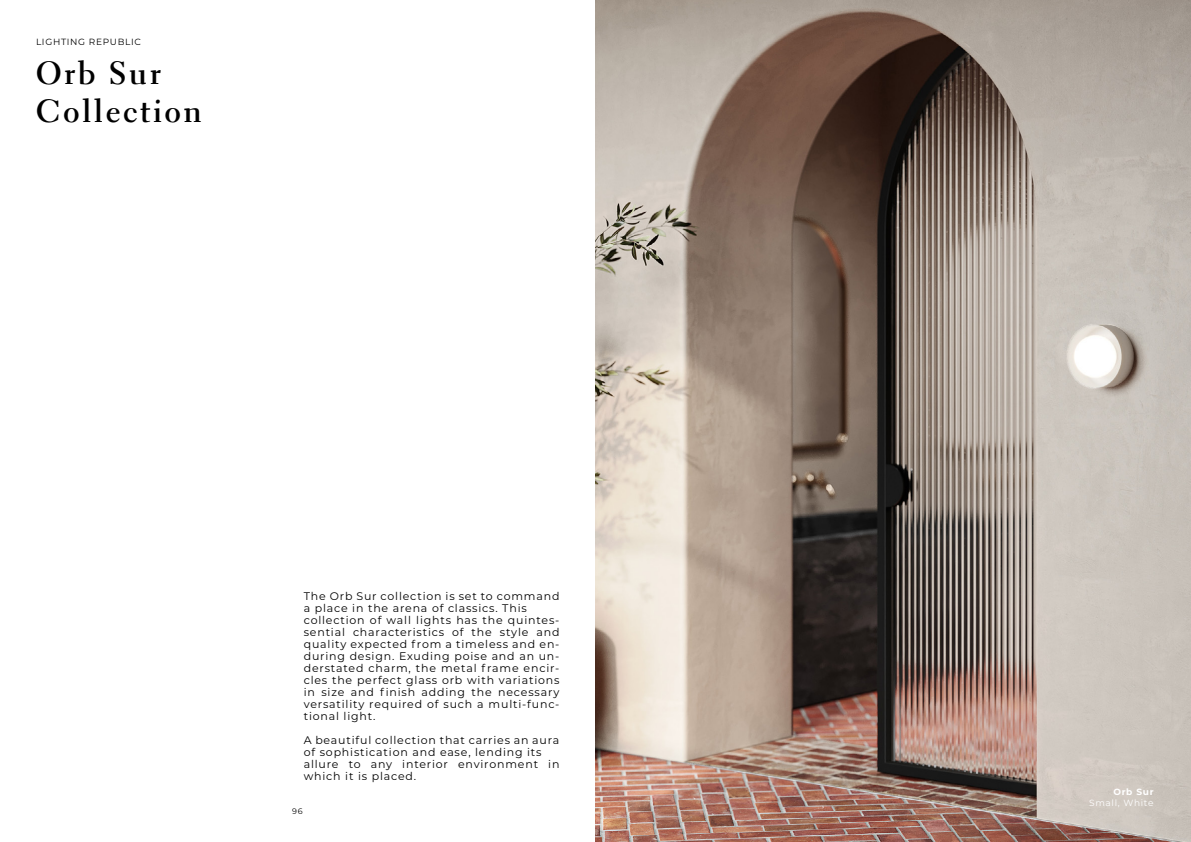
<style>
.page{position:relative;width:1191px;height:842px;background:#fff}
.page>*{position:absolute;margin:0;border:0;box-sizing:border-box;transform-origin:0 0}
.t1{font:700 32px/38.4px "Electra LT Std";letter-spacing:.075em;color:#000}
.t2{font:11px/12px "Montserrat";letter-spacing:.075em;color:#000}
.t3{font:9px "Montserrat";letter-spacing:.075em;color:#000}
.t4{font:9px "Montserrat";letter-spacing:.075em;color:#fff}
.t5{font:700 9px "Montserrat";letter-spacing:.075em;color:#fff}
.t6{font:8px "Montserrat";color:#000}
</style>
<div class="page">
<img style="left:595px;top:0;width:596px;height:842px">
<p class="t3" style="left:36px;top:35px;width:106px">LIGHTING REPUBLIC</p>
<h1 class="t1" style="left:36px;top:54px;width:168px">Orb Sur<br>Collection</h1>
<p class="t2" style="left:304px;top:590px;width:257px">The Orb Sur collection is set to command a place in the arena of classics. This collection of wall lights has the quintes&shy;sential characteristics of the style and quality expected from a timeless and en&shy;during design. Exuding poise and an un&shy;derstated charm, the metal frame encir&shy;cles the perfect glass orb with variations in size and finish adding the necessary versatility required of such a multi-func&shy;tional light.</p>
<p class="t2" style="left:304px;top:734px;width:257px">A beautiful collection that carries an aura of sophistication and ease, lending its allure to any interior environment in which it is placed.</p>
<p class="t6" style="left:292px;top:805px;width:12px">96</p>
<p class="t5" style="left:1113px;top:785px;width:42px">Orb Sur</p>
<p class="t4" style="left:1089px;top:797px;width:66px">Small, White</p>
</div>
